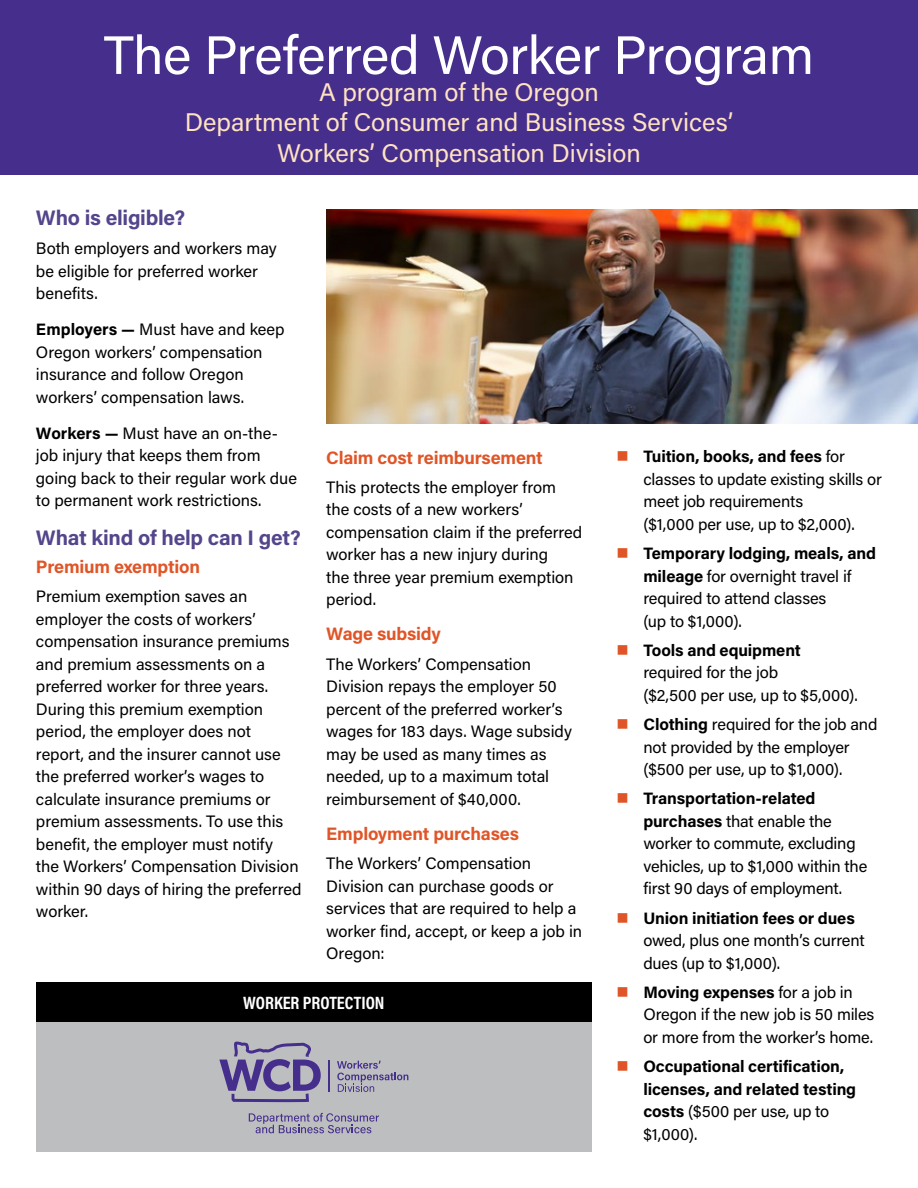
<style>
.page{position:relative;width:918px;height:1188px;background:#fff}
.page>*{position:absolute;margin:0;border:0;box-sizing:border-box;transform-origin:0 0}
.t1{font:54px "Acumin Pro";letter-spacing:-.015em;color:#fff}
.t2{font:25.5px/30.6px "Acumin Pro";color:#ffe3c1;text-align:center}
.t3{font:700 21px "Acumin Pro";letter-spacing:-.01em;color:#54458c}
.t4{font:700 18px "Acumin Pro";letter-spacing:-.01em;color:#e05527}
.t5{font:700 18px "Acumin Pro Cond";color:#fff}
.text{font:16.5px/22.5px "Acumin Pro";color:#000}
.bullets__level_1{font:16.5px/22.5px "Acumin Pro";letter-spacing:-.01em;color:#000}
.bullets__level_1-2{font:700 16.5px/22.5px "Acumin Pro";letter-spacing:-.01em;color:#000}
.s1{font-weight:700}
.s2{font-weight:400}
</style>
<div class="page">
<div style="left:36px;top:982px;width:556px;height:41px;background:#000"></div>
<div style="left:36px;top:1023px;width:556px;height:129px;background:#bcbec0"></div>
<hr style="left:328px;top:1061px;width:2px;height:31px;background:#462e8d">
<svg style="left:219px;top:1041px;width:102px;height:61px"></svg>
<svg style="left:337px;top:1061px;width:71px;height:31px"></svg>
<svg style="left:249px;top:1113px;width:130px;height:20px"></svg>
<div style="left:0;top:0;width:918px;height:175px;background:#462e8d"></div>
<img style="left:326px;top:209px;width:592px;height:214px">
<h1 class="t1" style="left:104px;top:18px;width:712px">The Preferred Worker Program</h1>
<p class="t2" style="left:185px;top:76px;width:550px">A program of the Oregon<br>Department of Consumer and Business Services’<br>Workers’ Compensation Division</p>
<h2 class="t3" style="left:36px;top:203px;width:151px">Who is eligible?</h2>
<p class="text" style="left:36px;top:236px;width:242px">Both employers and workers may be eligible for preferred worker benefits.</p>
<p class="text" style="left:36px;top:317px;width:250px"><span class="s1">Employers —</span> Must have and keep<br>Oregon workers’ compensation insurance and follow Oregon workers’ compensation laws.</p>
<p class="text" style="left:36px;top:421px;width:262px"><span class="s1">Workers —</span> Must have an on-the&shy;job injury that keeps them from going back to their regular work due to permanent work restrictions.</p>
<h2 class="t3" style="left:36px;top:523px;width:266px">What kind of help can I get?</h2>
<h3 class="t4" style="left:36px;top:554px;width:166px">Premium exemption</h3>
<p class="text" style="left:36px;top:585px;width:267px">Premium exemption saves an employer the costs of workers’ compensation insurance premiums and premium assessments on a preferred worker for three years.<br>During this premium exemption period, the employer does not report, and the insurer cannot use the preferred worker’s wages to calculate insurance premiums or premium assessments. To use this benefit, the employer must notify<br>the Workers’ Compensation Division within 90 days of hiring the preferred worker.</p>
<h3 class="t4" style="left:326px;top:445px;width:218px">Claim cost reimbursement</h3>
<p class="text" style="left:326px;top:475px;width:258px">This protects the employer from the costs of a new workers’ compensation claim if the preferred worker has a new injury during<br>the three year premium exemption period.</p>
<h3 class="t4" style="left:326px;top:621px;width:116px">Wage subsidy</h3>
<p class="text" style="left:326px;top:652px;width:247px">The Workers’ Compensation<br>Division repays the employer 50 percent of the preferred worker’s wages for 183 days. Wage subsidy may be used as many times as needed, up to a maximum total reimbursement of $40,000.</p>
<h3 class="t4" style="left:326px;top:821px;width:194px">Employment purchases</h3>
<p class="text" style="left:326px;top:851px;width:258px">The Workers’ Compensation<br>Division can purchase goods or services that are required to help a worker find, accept, or keep a job in<br>Oregon:</p>
<p class="t5" style="left:243px;top:991px;width:143px">WORKER PROTECTION</p>
<p class="bullets__level_1" style="left:643px;top:445px;width:240px"><span class="s1">Tuition, books, and fees</span> for classes to update existing skills or meet job requirements<br>($1,000 per use, up to $2,000).</p>
<p class="bullets__level_1" style="left:643px;top:542px;width:234px"><span class="s1">Temporary lodging, meals, and mileage</span> for overnight travel if required to attend classes<br>(up to $1,000).</p>
<p class="bullets__level_1" style="left:643px;top:638px;width:216px"><span class="s1">Tools and equipment </span>required for the job<br>($2,500 per use, up to $5,000).</p>
<p class="bullets__level_1" style="left:643px;top:713px;width:236px"><span class="s1">Clothing</span> required for the job and not provided by the employer ($500 per use, up to $1,000).</p>
<p class="bullets__level_1" style="left:643px;top:787px;width:225px"><span class="s1">Transportation-related purchases</span> that enable the worker to commute, excluding vehicles, up to $1,000 within the first 90 days of employment.</p>
<p class="bullets__level_1" style="left:643px;top:906px;width:223px"><span class="s1">Union initiation fees or dues </span>owed, plus one month’s current dues (up to $1,000).</p>
<p class="bullets__level_1" style="left:643px;top:980px;width:232px"><span class="s1">Moving expenses</span> for a job in<br>Oregon if the new job is 50 miles or more from the worker’s home.</p>
<p class="bullets__level_1-2" style="left:643px;top:1054px;width:214px">Occupational certification, licenses, and related testing costs <span class="s2">($500 per use, up to $1,000).</span></p>
</div>
